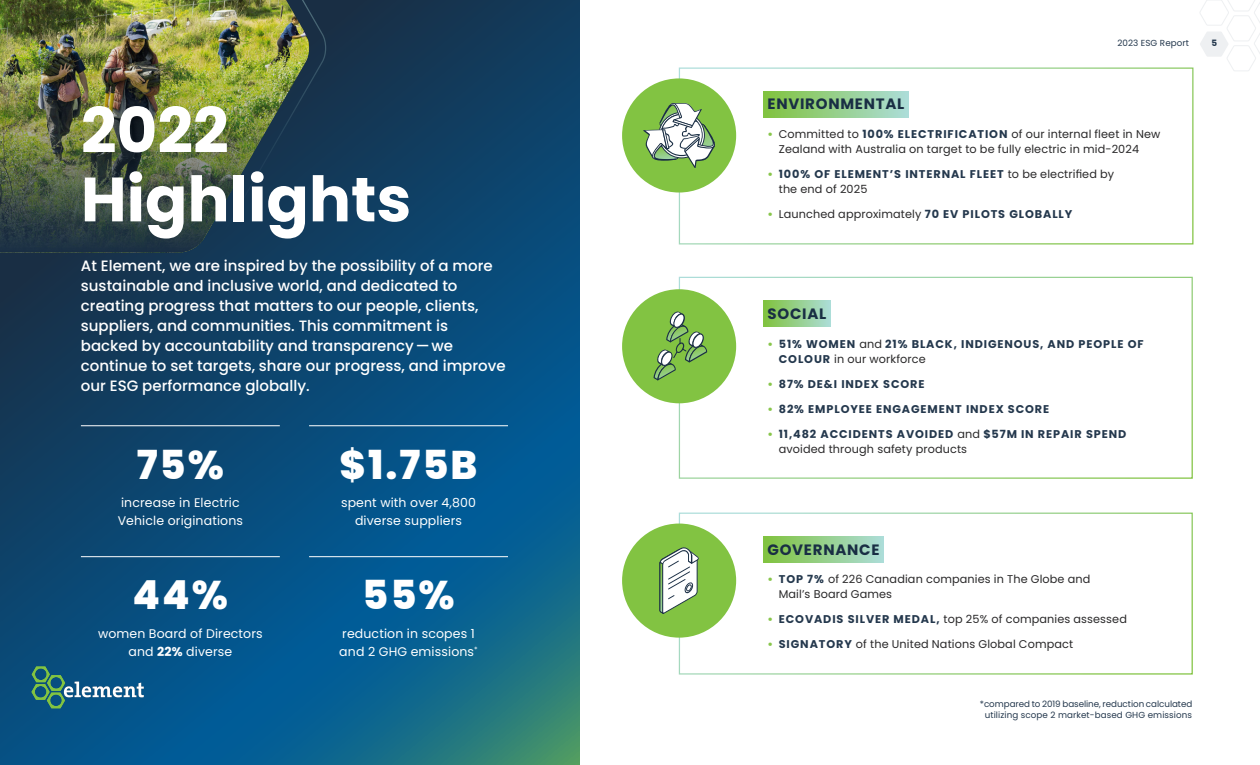
<style>
.page{position:relative;width:1260px;height:765px;background:#fff}
.page>*{position:absolute;margin:0;border:0;box-sizing:border-box;transform-origin:0 0}
.Chapter_Title{font:700 62.5px/68.8px "Poppins";color:#fff}
.Highlights_Factoid{font:800 40px "Poppins";letter-spacing:.05em;color:#fff}
.Intro{font:500 15px/20px "Poppins";color:#fff}
.Highlights_Heading{font:700 15px "Poppins";letter-spacing:.05em;color:#192e44}
.Factoid_Body_-_No_Ru{font:12.5px/17.5px "Poppins";letter-spacing:.01em;color:#fff}
.t1{font:11.25px/15px "Poppins";letter-spacing:.01em;color:#292829}
.t2{font:700 11.25px/15px "Poppins";letter-spacing:.08em;color:#24384d}
.t3{font:8.75px/11.2px "Poppins";letter-spacing:.01em;color:#24384d;text-align:center}
.t4{font:700 8.75px "Poppins";color:#24384d}
.s1{font-weight:700}
.s2{font-weight:700;color:#88c64b}
.s3{font-weight:700;color:#24384d}
.s4{color:#fff}
.s5{color:#88c64b}
.s6{font-weight:400;color:#292829}
</style>
<div class="page">
<svg style="left:0;top:0;width:580px;height:765px;background:#0c4d77"></svg>
<svg style="left:0;top:0;width:328px;height:268px;background:#153651"></svg>
<hr style="left:81px;top:425px;width:199px;height:1px;background:#fff">
<hr style="left:309px;top:425px;width:199px;height:1px;background:#fff">
<hr style="left:81px;top:556px;width:199px;height:1px;background:#fff">
<div style="left:764px;top:91px;width:145px;height:26px;background:linear-gradient(to right,#80c33e,#adddd9)"></div>
<div style="left:679px;top:68px;width:514px;height:177px;border:1px solid #fff"></div>
<div style="left:622px;top:78px;width:114px;height:115px;background:#82c342;border-radius:50%"></div>
<svg style="left:643px;top:103px;width:72px;height:65px"></svg>
<div style="left:764px;top:301px;width:67px;height:26px;background:linear-gradient(to right,#80c23e,#acddd9)"></div>
<div style="left:679px;top:277px;width:514px;height:202px;border:1px solid #fff"></div>
<div style="left:622px;top:289px;width:114px;height:114px;background:#82c342;border-radius:50%"></div>
<svg style="left:654px;top:312px;width:53px;height:68px"></svg>
<div style="left:764px;top:536px;width:120px;height:26px;background:linear-gradient(to right,#80c33e,#acddd8)"></div>
<div style="left:679px;top:513px;width:514px;height:162px;border:1px solid #fff"></div>
<div style="left:622px;top:524px;width:114px;height:114px;background:#82c342;border-radius:50%"></div>
<svg style="left:659px;top:547px;width:40px;height:67px"></svg>
<img style="left:0;top:0;width:310px;height:252px">
<hr style="left:309px;top:556px;width:199px;height:1px;background:#fff">
<svg style="left:1200px;top:0;width:60px;height:71px"></svg>
<svg style="left:31px;top:667px;width:113px;height:41px;background:#2d6e88"></svg>
<h1 class="Chapter_Title" style="left:81px;top:97px;width:332px">2022<br>Highlights</h1>
<p class="Intro" style="left:81px;top:256px;width:426px">At Element, we are inspired by the possibility of a more sustainable and inclusive world, and dedicated to creating progress that matters to our people, clients, suppliers, and communities. This commitment is backed by accountability and transparency—we continue to set targets, share our progress, and improve our ESG performance globally.</p>
<h2 class="Highlights_Factoid" style="left:137px;top:441px;width:89px">75%</h2>
<p class="Factoid_Body_-_No_Ru" style="left:118px;top:494px;width:127px">increase in Electric<br>Vehicle originations</p>
<h2 class="Highlights_Factoid" style="left:133px;top:572px;width:97px">44%</h2>
<p class="Factoid_Body_-_No_Ru" style="left:98px;top:625px;width:166px;text-align:center">women Board of Directors and <span class="s1">22%</span> diverse</p>
<h2 class="Highlights_Factoid" style="left:340px;top:441px;width:139px">$1.75B</h2>
<p class="Factoid_Body_-_No_Ru" style="left:341px;top:494px;width:137px;text-align:center">spent with over 4,800 diverse suppliers</p>
<h2 class="Highlights_Factoid" style="left:362px;top:572px;width:94px">55%</h2>
<p class="Factoid_Body_-_No_Ru" style="left:339px;top:625px;width:140px">reduction in scopes 1 and 2 GHG emissions<sup>*</sup></p>
<p class="t3" style="left:1117px;top:37px;width:73px">2023 ESG Report</p>
<p class="t4" style="left:1211px;top:38px;width:7px">5</p>
<h2 class="Highlights_Heading" style="left:768px;top:96px;width:138px">ENVIRONMENTAL</h2>
<p class="t1" style="left:779px;top:127px;width:383px;text-indent:-11px"><span class="s2">•</span> Committed to <span class="s3">100% ELECTRIFICATION</span> of our internal fleet in New<br>Zealand with Australia on target to be fully electric in mid-2024<span class="s4">.</span></p>
<p class="t1" style="left:779px;top:167px;width:337px;text-indent:-11px"><span class="s2">•</span> <span class="s3">100% OF ELEMENT’S INTERNAL FLEET</span> to be electrified by the end of 2025<span class="s4">.</span></p>
<p class="t1" style="left:768px;top:207px;width:310px"><span class="s2">•</span> Launched approximately <span class="s3">70 EV PILOTS GLOBALLY</span><span class="s4">.</span></p>
<h2 class="Highlights_Heading" style="left:768px;top:305px;width:60px">SOCIAL</h2>
<p class="t2" style="left:779px;top:336px;width:366px;text-indent:-11px"><span class="s5">•</span> 51% WOMEN <span class="s6">and</span> 21% BLACK, INDIGENOUS, AND PEOPLE OF<br>COLOUR <span class="s6">in our workforce</span></p>
<p class="t2" style="left:768px;top:376px;width:159px"><span class="s5">•</span> 87% DE&amp;I INDEX SCORE</p>
<p class="t2" style="left:768px;top:401px;width:283px"><span class="s5">•</span> 82% EMPLOYEE ENGAGEMENT INDEX SCORE</p>
<p class="t2" style="left:779px;top:426px;width:349px;text-indent:-11px"><span class="s5">•</span> 11,482 ACCIDENTS AVOIDED <span class="s6">and</span> $57M IN REPAIR SPEND <span class="s6">avoided through safety products</span></p>
<h2 class="Highlights_Heading" style="left:768px;top:541px;width:113px">GOVERNANCE</h2>
<p class="t1" style="left:779px;top:572px;width:313px;text-indent:-11px"><span class="s2">•</span> <span class="s3">TOP 7%</span> of 226 Canadian companies in The Globe and<br>Mail’s Board Games</p>
<p class="t1" style="left:768px;top:612px;width:361px"><span class="s2">•</span> <span class="s3">ECOVADIS SILVER MEDAL,</span> top 25% of companies assessed</p>
<p class="t1" style="left:768px;top:637px;width:307px"><span class="s2">•</span> <span class="s3">SIGNATORY</span> of the United Nations Global Compact</p>
<p class="t3" style="left:980px;top:698px;width:214px">*compared to 2019 baseline, reduction calculated utilizing scope 2 market-based GHG emissions</p>
</div>
